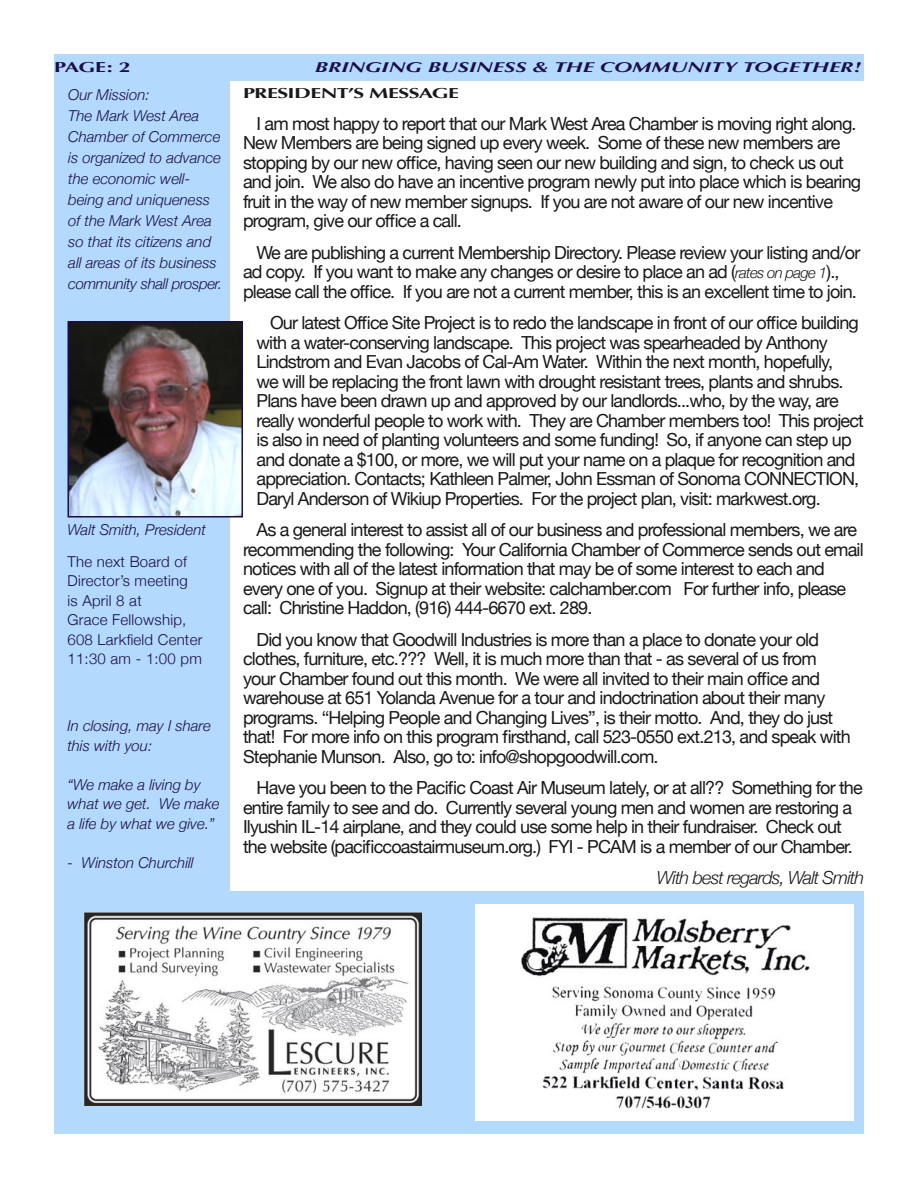
<style>
.page{position:relative;width:918px;height:1188px;background:#fff}
.page>*{position:absolute;margin:0;border:0;box-sizing:border-box;transform-origin:0 0}
.t1{font:18px/19.5px "Helvetica Neue";letter-spacing:-.045em;color:#1a1818}
.t2{font:italic 300 18px "Helvetica Neue";letter-spacing:-.045em;color:#1a1818}
.t3{font:italic 300 15px/21px "Helvetica Neue";color:#1b0e49}
.t4{font:300 15px/19.5px "Helvetica Neue";letter-spacing:.015em;color:#1b0e49}
.t5{font:italic 700 14.4px "Optima";color:#1b0e49;scale:1.5 1}
.t6{font:700 14.4px "Optima";letter-spacing:-.025em;color:#1a1818;scale:1.5 1}
.t7{font:700 14.4px "Optima";color:#1b0e49;scale:1.5 1}
.s1{font-weight:300;font-style:italic;font-size:15px}
</style>
<div class="page">
<div style="left:54px;top:891px;width:810px;height:243px;background:#b3d9fc"></div>
<div style="left:54px;top:54px;width:176px;height:1080px;background:#b3d9fc"></div>
<div style="left:55px;top:54px;width:809px;height:27px;background:#b3d9fc"></div>
<img style="left:71px;top:324px;width:169px;height:191px">
<div style="left:68px;top:321px;width:175px;height:197px;border:2px solid #1b0e49"></div>
<img style="left:84px;top:913px;width:338px;height:193px">
<img style="left:475px;top:904px;width:378px;height:216px">
<p class="t7" style="left:54px;top:59px;width:53px">PAGE: 2</p>
<p class="t5" style="left:315px;top:58px;width:366px">BRINGING BUSINESS &amp; THE COMMUNITY TOGETHER!</p>
<p class="t3" style="left:68px;top:84px;width:155px">Our Mission:<br>The Mark West Area<br>Chamber of Commerce is organized to advance the economic well&shy;being and uniqueness of the Mark West Area so that its citizens and all areas of its business community shall prosper.</p>
<p class="t6" style="left:243px;top:85px;width:145px">PRESIDENT’S MESSAGE</p>
<p class="t1" style="left:243px;top:113px;width:620px;text-indent:14px">I am most happy to report that our Mark West Area Chamber is moving right along.<br>New Members are being signed up every week. Some of these new members are stopping by our new office, having seen our new building and sign, to check us out and join. We also do have an incentive program newly put into place which is bearing fruit in the way of new member signups. If you are not aware of our new incentive program, give our office a call.</p>
<p class="t1" style="left:243px;top:242px;width:619px;text-indent:14px">We are publishing a current Membership Directory. Please review your listing and/or ad copy. If you want to make any changes or desire to place an ad (<span class="s1">rates on page 1</span>)., please call the office. If you are not a current member, this is an excellent time to join.</p>
<p class="t1" style="left:257px;top:313px;width:609px;text-indent:14px">Our latest Office Site Project is to redo the landscape in front of our office building with a water-conserving landscape. This project was spearheaded by Anthony Lindstrom and Evan Jacobs of Cal-Am Water. Within the next month, hopefully,<br>we will be replacing the front lawn with drought resistant trees, plants and shrubs.<br>Plans have been drawn up and approved by our landlords...who, by the way, are really wonderful people to work with. They are Chamber members too! This project is also in need of planting volunteers and some funding! So, if anyone can step up and donate a $100, or more, we will put your name on a plaque for recognition and appreciation. Contacts; Kathleen Palmer, John Essman of Sonoma CONNECTION, Daryl Anderson of Wikiup Properties. For the project plan, visit: markwest.org.</p>
<p class="t1" style="left:243px;top:520px;width:622px;text-indent:14px">As a general interest to assist all of our business and professional members, we are recommending the following: Your California Chamber of Commerce sends out email notices with all of the latest information that may be of some interest to each and every one of you. Signup at their website: calchamber.com For further info, please call: Christine Haddon, (916) 444-6670 ext. 289.</p>
<p class="t1" style="left:243px;top:629px;width:609px;text-indent:14px">Did you know that Goodwill Industries is more than a place to donate your old clothes, furniture, etc.??? Well, it is much more than that - as several of us from your Chamber found out this month. We were all invited to their main office and warehouse at 651 Yolanda Avenue for a tour and indoctrination about their many programs. “Helping People and Changing Lives”, is their motto. And, they do just that! For more info on this program firsthand, call 523-0550 ext.213, and speak with Stephanie Munson. Also, go to: info@shopgoodwill.com.</p>
<p class="t1" style="left:243px;top:778px;width:621px;text-indent:14px">Have you been to the Pacific Coast Air Museum lately, or at all?? Something for the entire family to see and do. Currently several young men and women are restoring a Ilyushin IL-14 airplane, and they could use some help in their fundraiser. Check out the website (pacificcoastairmuseum.org.) FYI - PCAM is a member of our Chamber.</p>
<p class="t2" style="left:657px;top:867px;width:209px">With best regards, Walt Smith</p>
<p class="t3" style="left:68px;top:519px;width:140px">Walt Smith, President</p>
<p class="t4" style="left:68px;top:551px;width:136px">The next Board of<br>Director’s meeting<br>is April 8 at<br>Grace Fellowship,<br>608 Larkfield Center<br>11:30 am - 1:00 pm</p>
<p class="t3" style="left:68px;top:716px;width:145px;line-height:19.5px">In closing, may I share this with you:</p>
<p class="t3" style="left:68px;top:774px;width:154px;line-height:19.5px">“We make a living by what we get. We make a life by what we give.”</p>
<p class="t3" style="left:68px;top:852px;width:128px">- Winston Churchill</p>
</div>
